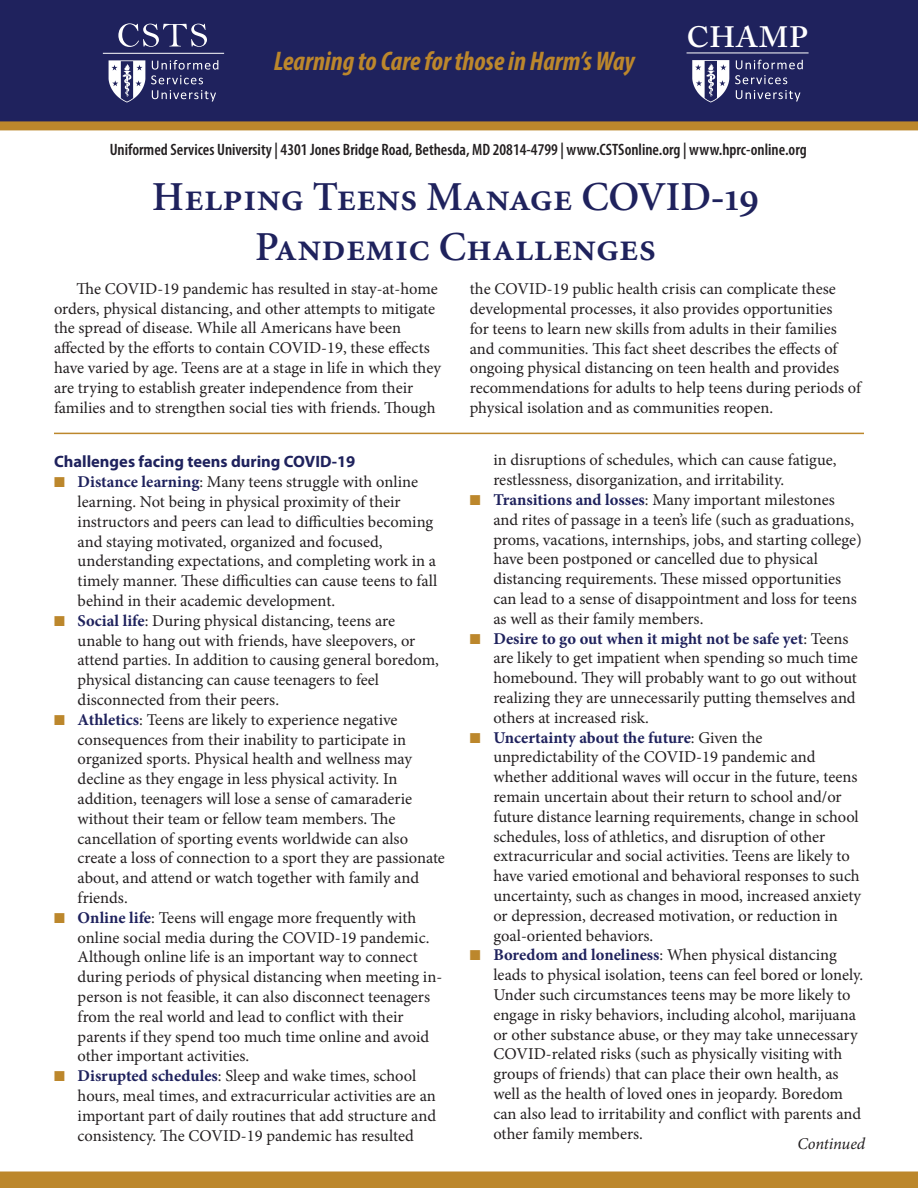
<style>
.page{position:relative;width:918px;height:1188px;background:#fff}
.page>*{position:absolute;margin:0;border:0;box-sizing:border-box;transform-origin:0 0}
.t1{font:41.25px "Minion Semibold SC";color:#1f225d}
.t2{font:600 29.25px "Adobe Caslon Pro";letter-spacing:.04em;color:#fff}
.text_para1{font:italic 700 condensed 27px "Myriad Pro";color:#bc872c}
.text{font:16.5px/19.8px "Minion Pro";color:#231f20}
.text-2{font:600 condensed 16.5px "Myriad Pro";color:#231f20}
.t3{font:700 16.5px "Myriad Pro";color:#1f225d}
.text-3{font:italic 16.5px "Minion Pro";letter-spacing:-.01em;color:#231f20}
.s1{color:#bc872c}
.s2{font-weight:700;color:#1f225d}
</style>
<div class="page">
<div style="left:0;top:0;width:918px;height:123px;background:#1f225d"></div>
<svg style="left:151px;top:60px;width:67px;height:24px"></svg>
<svg style="left:152px;top:90px;width:64px;height:12px"></svg>
<svg style="left:109px;top:60px;width:36px;height:43px"></svg>
<hr style="left:103px;top:53px;width:121px;height:1px;background:#fff">
<svg style="left:118px;top:23px;width:89px;height:24px"></svg>
<svg style="left:736px;top:60px;width:67px;height:9px"></svg>
<svg style="left:735px;top:75px;width:52px;height:9px"></svg>
<svg style="left:736px;top:90px;width:64px;height:12px"></svg>
<svg style="left:692px;top:60px;width:37px;height:43px"></svg>
<hr style="left:687px;top:53px;width:122px;height:1px;background:#fff">
<hr style="left:54px;top:433px;width:810px;height:1px;background:#bc872c">
<div style="left:0;top:121px;width:918px;height:9px;background:#bc872c"></div>
<div style="left:0;top:1172px;width:918px;height:16px;background:#bc872c"></div>
<p class="text_para1" style="left:274px;top:44px;width:362px">Learning to Care for those in Harm’s Way</p>
<p class="t2" style="left:687px;top:20px;width:122px">CHAMP</p>
<p class="text-2" style="left:110px;top:141px;width:699px">Uniformed Services University | 4301 Jones Bridge Road, Bethesda, MD 20814-4799 | www.CSTSonline.org | www.hprc-online.org</p>
<p class="t1" style="left:152px;top:176px;width:608px">Helping Teens Manage COVID-19</p>
<p class="t1" style="left:255px;top:225px;width:402px">Pandemic Challenges</p>
<p class="text" style="left:54px;top:279px;width:389px;text-indent:22px">The COVID-19 pandemic has resulted in stay-at-home orders, physical distancing, and other attempts to mitigate the spread of disease. While all Americans have been affected by the efforts to contain COVID-19, these effects have varied by age. Teens are at a stage in life in which they are trying to establish greater independence from their families and to strengthen social ties with friends. Though</p>
<p class="text" style="left:470px;top:279px;width:393px">the COVID-19 public health crisis can complicate these developmental processes, it also provides opportunities<br>for teens to learn new skills from adults in their families and communities. This fact sheet describes the effects of ongoing physical distancing on teen health and provides recommendations for adults to help teens during periods of physical isolation and as communities reopen.</p>
<p class="t3" style="left:54px;top:453px;width:303px">Challenges facing teens during COVID-19</p>
<p class="text" style="left:78px;top:472px;width:361px;text-indent:-24px"><span class="s1">■</span> <span class="s2">Distance learning</span>: Many teens struggle with online learning. Not being in physical proximity of their instructors and peers can lead to difficulties becoming and staying motivated, organized and focused, understanding expectations, and completing work in a timely manner. These difficulties can cause teens to fall behind in their academic development.</p>
<p class="text" style="left:78px;top:611px;width:363px;text-indent:-24px"><span class="s1">■</span> <span class="s2">Social life</span>: During physical distancing, teens are unable to hang out with friends, have sleepovers, or attend parties. In addition to causing general boredom, physical distancing can cause teenagers to feel disconnected from their peers.</p>
<p class="text" style="left:78px;top:710px;width:369px;text-indent:-24px"><span class="s1">■</span> <span class="s2">Athletics</span>: Teens are likely to experience negative consequences from their inability to participate in organized sports. Physical health and wellness may decline as they engage in less physical activity. In addition, teenagers will lose a sense of camaraderie without their team or fellow team members. The cancellation of sporting events worldwide can also create a loss of connection to a sport they are passionate about, and attend or watch together with family and friends.</p>
<p class="text" style="left:78px;top:908px;width:366px;text-indent:-24px"><span class="s1">■</span> <span class="s2">Online life</span>: Teens will engage more frequently with online social media during the COVID-19 pandemic.<br>Although online life is an important way to connect during periods of physical distancing when meeting in&shy;person is not feasible, it can also disconnect teenagers from the real world and lead to conflict with their parents if they spend too much time online and avoid other important activities.</p>
<p class="text" style="left:78px;top:1066px;width:360px;text-indent:-24px"><span class="s1">■</span> <span class="s2">Disrupted schedules</span>: Sleep and wake times, school hours, meal times, and extracurricular activities are an important part of daily routines that add structure and consistency. The COVID-19 pandemic has resulted</p>
<p class="text" style="left:493px;top:450px;width:345px">in disruptions of schedules, which can cause fatigue, restlessness, disorganization, and irritability.</p>
<p class="text" style="left:493px;top:490px;width:370px;text-indent:-24px"><span class="s1">■</span> <span class="s2">Transitions and losses</span>: Many important milestones and rites of passage in a teen’s life (such as graduations, proms, vacations, internships, jobs, and starting college) have been postponed or cancelled due to physical distancing requirements. These missed opportunities can lead to a sense of disappointment and loss for teens as well as their family members.</p>
<p class="text" style="left:493px;top:629px;width:366px;text-indent:-24px"><span class="s1">■</span> <span class="s2">Desire to go out when it might not be safe yet</span>: Teens are likely to get impatient when spending so much time homebound. They will probably want to go out without realizing they are unnecessarily putting themselves and others at increased risk.</p>
<p class="text" style="left:493px;top:728px;width:369px;text-indent:-24px"><span class="s1">■</span> <span class="s2">Uncertainty about the future</span>: Given the unpredictability of the COVID-19 pandemic and whether additional waves will occur in the future, teens remain uncertain about their return to school and/or future distance learning requirements, change in school schedules, loss of athletics, and disruption of other extracurricular and social activities. Teens are likely to have varied emotional and behavioral responses to such uncertainty, such as changes in mood, increased anxiety or depression, decreased motivation, or reduction in goal-oriented behaviors.</p>
<p class="text" style="left:493px;top:945px;width:371px;text-indent:-24px"><span class="s1">■</span> <span class="s2">Boredom and loneliness</span>: When physical distancing leads to physical isolation, teens can feel bored or lonely.<br>Under such circumstances teens may be more likely to engage in risky behaviors, including alcohol, marijuana or other substance abuse, or they may take unnecessary COVID-related risks (such as physically visiting with groups of friends) that can place their own health, as well as the health of loved ones in jeopardy. Boredom can also lead to irritability and conflict with parents and other family members.</p>
<p class="text-3" style="left:797px;top:1134px;width:69px">Continued</p>
</div>
